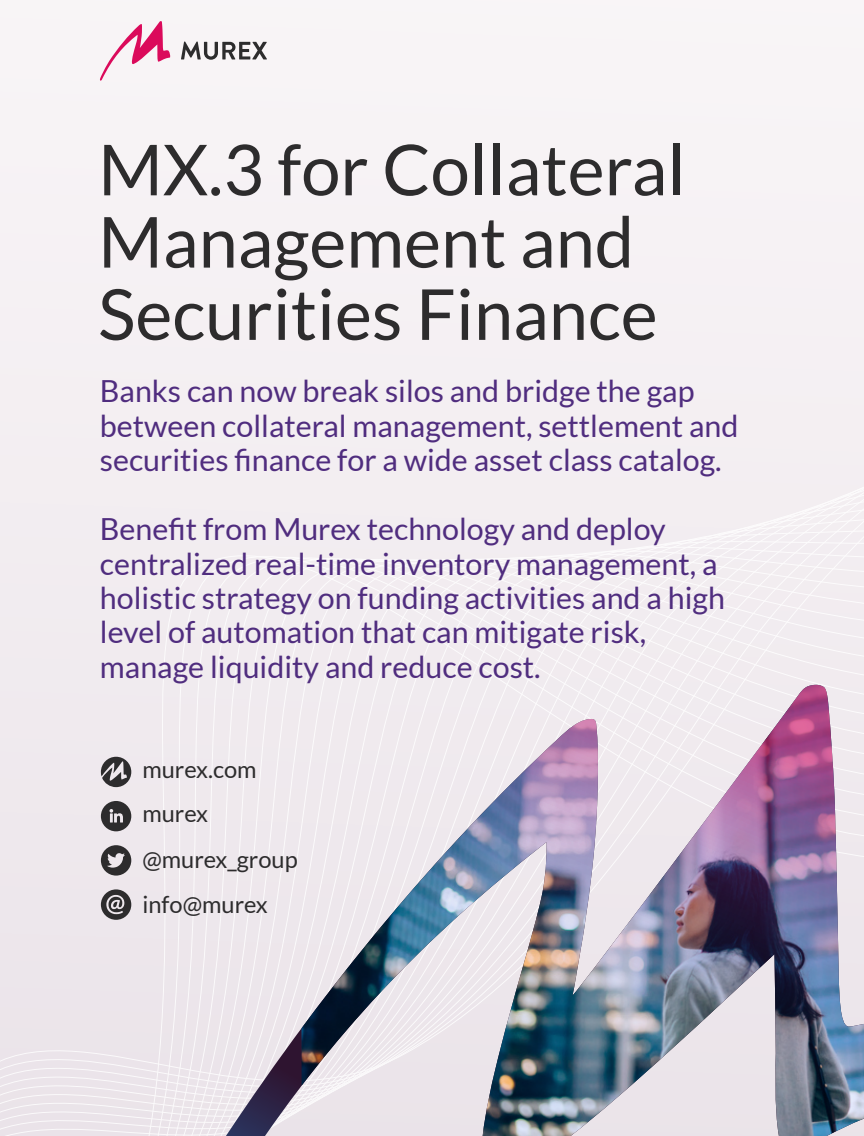
<style>
.page{position:relative;width:864px;height:1136px;background:#fff}
.page>*{position:absolute;margin:0;border:0;box-sizing:border-box;transform-origin:0 0}
.t1{font:70.35px/72.3px "Lato";color:#2d2c2d}
.t2{font:30.45px/34.5px "Lato";color:#502d7f}
.t3{font:23.55px/45.8px "Lato";color:#2d2c2d}
</style>
<div class="page">
<div style="left:0;top:0;width:863px;height:1135px;background:#f5f0f3"></div>
<svg style="left:181px;top:42px;width:86px;height:18px"></svg>
<svg style="left:100px;top:21px;width:70px;height:60px"></svg>
<div style="left:0;top:751px;width:226px;height:384px;background:#ede7ec"></div>
<img style="left:226px;top:684px;width:637px;height:451px">
<svg style="left:101px;top:800px;width:30px;height:31px"></svg>
<svg style="left:101px;top:889px;width:30px;height:30px"></svg>
<svg style="left:101px;top:845px;width:30px;height:30px"></svg>
<svg style="left:101px;top:756px;width:30px;height:31px"></svg>
<h1 class="t1" style="left:98px;top:133px;width:588px">MX.3 for Collateral<br>Management and<br>Securities Finance</h1>
<p class="t2" style="left:100px;top:374px;width:639px">Banks can now break silos and bridge the gap between collateral management, settlement and securities finance for a wide asset class catalog.</p>
<p class="t2" style="left:100px;top:511px;width:626px">Benefit from Murex technology and deploy centralized real-time inventory management, a holistic strategy on funding activities and a high level of automation that can mitigate risk, manage liquidity and reduce cost.</p>
<p class="t3" style="left:142px;top:746px;width:116px">murex.com</p>
<p class="t3" style="left:142px;top:790px;width:157px">murex @murex_group info@murex</p>
</div>
